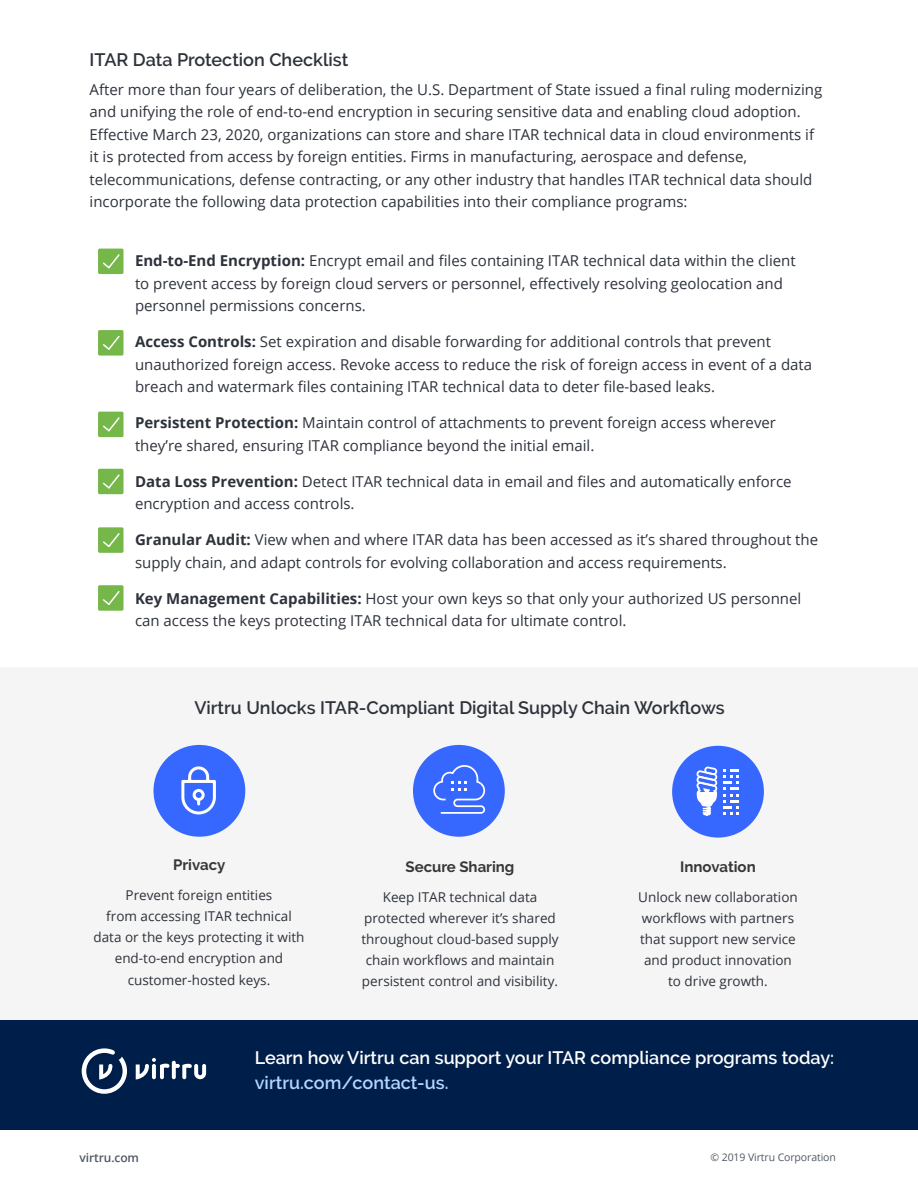
<style>
.page{position:relative;width:918px;height:1188px;background:#fff}
.page>*{position:absolute;margin:0;border:0;box-sizing:border-box;transform-origin:0 0}
.Callout{font:600 18px "Raleway";color:#2d323b}
.Callout-2{font:600 18px/25.5px "Raleway";color:#fff}
.Body_P{font:15px/22.5px "Open Sans";color:#2d323b}
.Callout-3{font:15px/22.5px "Open Sans";color:#2d323b}
.t1{font:700 15px "Raleway";color:#373737}
.t2{font:13.5px/21px "Open Sans";color:#2d323b;text-align:center}
.Callout-4{font:600 12px "Open Sans";letter-spacing:-.01em;color:#515864}
.Callout-5{font:10.5px "Open Sans";letter-spacing:-.01em;color:#515864}
.s1{font-weight:700}
.s2{color:#b2d6ff}
</style>
<div class="page">
<div style="left:0;top:1018px;width:918px;height:112px;background:#001e4a"></div>
<svg style="left:136px;top:1058px;width:70px;height:22px"></svg>
<svg style="left:82px;top:1048px;width:45px;height:46px"></svg>
<div style="left:0;top:667px;width:918px;height:353px;background:#f5f5f5"></div>
<div style="left:98px;top:249px;width:26px;height:25px;background:#75b749;border-radius:2px"></div>
<svg style="left:103px;top:254px;width:17px;height:15px"></svg>
<div style="left:98px;top:330px;width:26px;height:26px;background:#75b749;border-radius:2px"></div>
<svg style="left:103px;top:335px;width:17px;height:15px"></svg>
<div style="left:98px;top:412px;width:26px;height:25px;background:#75b749;border-radius:2px"></div>
<svg style="left:103px;top:417px;width:17px;height:15px"></svg>
<div style="left:98px;top:469px;width:26px;height:25px;background:#75b749;border-radius:2px"></div>
<svg style="left:103px;top:474px;width:17px;height:15px"></svg>
<div style="left:98px;top:527px;width:26px;height:26px;background:#75b749;border-radius:2px"></div>
<svg style="left:103px;top:533px;width:17px;height:15px"></svg>
<div style="left:98px;top:585px;width:26px;height:26px;background:#75b749;border-radius:2px"></div>
<svg style="left:103px;top:591px;width:17px;height:14px"></svg>
<div style="left:413px;top:745px;width:92px;height:92px;background:#3668ff;border-radius:50%"></div>
<svg style="left:433px;top:765px;width:52px;height:49px"></svg>
<div style="left:672px;top:746px;width:92px;height:92px;background:#3668ff;border-radius:50%"></div>
<svg style="left:724px;top:769px;width:14px;height:46px"></svg>
<svg style="left:696px;top:767px;width:22px;height:49px"></svg>
<div style="left:153px;top:745px;width:92px;height:92px;background:#3668ff;border-radius:50%"></div>
<svg style="left:181px;top:766px;width:35px;height:48px"></svg>
<p class="Callout" style="left:90px;top:49px;width:260px">ITAR Data Protection Checklist</p>
<p class="Callout-3" style="left:90px;top:78px;width:734px">After more than four years of deliberation, the U.S. Department of State issued a final ruling modernizing and unifying the role of end-to-end encryption in securing sensitive data and enabling cloud adoption.<br>Effective March 23, 2020, organizations can store and share ITAR technical data in cloud environments if it is protected from access by foreign entities. Firms in manufacturing, aerospace and defense, telecommunications, defense contracting, or any other industry that handles ITAR technical data should incorporate the following data protection capabilities into their compliance programs:</p>
<p class="Body_P" style="left:135px;top:249px;width:662px"><span class="s1">End-to-End Encryption:</span> Encrypt email and files containing ITAR technical data within the client to prevent access by foreign cloud servers or personnel, effectively resolving geolocation and personnel permissions concerns.</p>
<p class="Body_P" style="left:135px;top:330px;width:679px"><span class="s1">Access Controls:</span> Set expiration and disable forwarding for additional controls that prevent unauthorized foreign access. Revoke access to reduce the risk of foreign access in event of a data breach and watermark files containing ITAR technical data to deter file-based leaks.</p>
<p class="Body_P" style="left:135px;top:411px;width:643px"><span class="s1">Persistent Protection:</span> Maintain control of attachments to prevent foreign access wherever they’re shared, ensuring ITAR compliance beyond the initial email.</p>
<p class="Body_P" style="left:135px;top:470px;width:658px"><span class="s1">Data Loss Prevention:</span> Detect ITAR technical data in email and files and automatically enforce encryption and access controls.</p>
<p class="Body_P" style="left:135px;top:528px;width:685px"><span class="s1">Granular Audit:</span> View when and where ITAR data has been accessed as it’s shared throughout the supply chain, and adapt controls for evolving collaboration and access requirements.</p>
<p class="Body_P" style="left:135px;top:587px;width:668px"><span class="s1">Key Management Capabilities:</span> Host your own keys so that only your authorized US personnel can access the keys protecting ITAR technical data for ultimate control.</p>
<p class="Callout" style="left:194px;top:697px;width:532px">Virtru Unlocks ITAR-Compliant Digital Supply Chain Workflows</p>
<p class="t1" style="left:173px;top:857px;width:54px">Privacy</p>
<p class="t2" style="left:94px;top:885px;width:213px">Prevent foreign entities<br>from accessing ITAR technical data or the keys protecting it with end-to-end encryption and customer-hosted keys.</p>
<p class="t1" style="left:406px;top:858px;width:110px">Secure Sharing</p>
<p class="t2" style="left:361px;top:886px;width:199px">Keep ITAR technical data protected wherever it’s shared throughout cloud-based supply chain workflows and maintain persistent control and visibility.</p>
<p class="t1" style="left:680px;top:858px;width:77px">Innovation</p>
<p class="t2" style="left:638px;top:886px;width:161px">Unlock new collaboration workflows with partners that support new service and product innovation to drive growth.</p>
<p class="Callout-2" style="left:255px;top:1045px;width:581px">Learn how Virtru can support your ITAR compliance programs today: <span class="s2">virtru.com/contact-us.</span></p>
<p class="Callout-4" style="left:80px;top:1149px;width:61px">virtru.com</p>
<p class="Callout-5" style="left:711px;top:1150px;width:127px">© 2019 Virtru Corporation</p>
</div>
